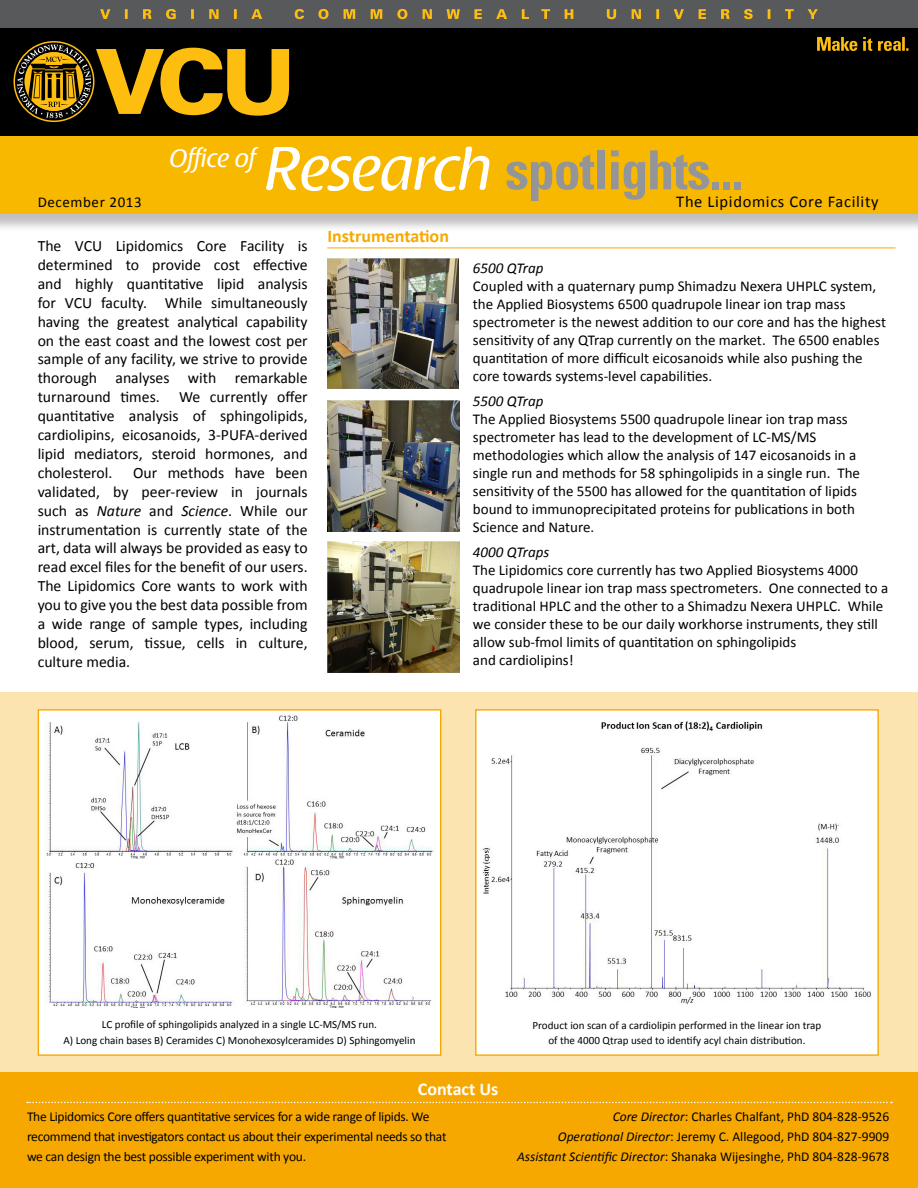
<style>
.page{position:relative;width:918px;height:1188px;background:#fff}
.page>*{position:absolute;margin:0;border:0;box-sizing:border-box;transform-origin:0 0}
.t1{font:700 condensed 53.85px "Univers LT Std";letter-spacing:-.02em;color:#939598}
.t2{font:24.9px "Raspoutine Classic";color:#fff}
.t3{font:700 18px "Calibri";color:#f7a800}
.t4{font:700 18px "Calibri";color:#fff}
.t5{font:16.5px "Calibri";letter-spacing:.04em;color:#000}
.t6{font:15.75px/18.9px "Calibri";color:#000;text-align:justify}
.t7{font:15px/18px "Calibri";color:#000}
.t8{font:15px "Calibri";letter-spacing:.04em;color:#000}
.t9{font:13.5px/19.8px "Calibri";letter-spacing:-.02em;color:#000}
.t10{font:13.5px "Calibri";color:#000}
.t11{font:11.1px/15.3px "Calibri";color:#000;text-align:center}
.s1{font-family:"Raspoutine Classic";font-weight:400;font-stretch:normal;font-size:61.35px;color:#fff}
.s2{font-style:italic}
</style>
<div class="page">
<div style="left:0;top:692px;width:918px;height:496px;background:#fce4b0"></div>
<div style="left:0;top:1072px;width:918px;height:116px;background:#f7a800"></div>
<hr style="left:327px;top:248px;width:569px;height:1px;background:#f7a800">
<svg style="left:27px;top:1102px;width:865px;height:1px"></svg>
<div style="left:0;top:58px;width:918px;height:174px;background:#000;opacity:.25"></div>
<div style="left:0;top:57px;width:918px;height:157px;background:#f8b800"></div>
<div style="left:0;top:0;width:918px;height:28px;background:#58595b"></div>
<div style="left:0;top:28px;width:918px;height:108px;background:#000"></div>
<svg style="left:100px;top:9px;width:94px;height:10px"></svg>
<svg style="left:209px;top:9px;width:95px;height:10px"></svg>
<svg style="left:318px;top:9px;width:37px;height:10px"></svg>
<svg style="left:371px;top:9px;width:36px;height:10px"></svg>
<svg style="left:423px;top:9px;width:84px;height:10px"></svg>
<svg style="left:522px;top:9px;width:28px;height:10px"></svg>
<svg style="left:565px;top:9px;width:94px;height:10px"></svg>
<svg style="left:674px;top:9px;width:32px;height:10px"></svg>
<svg style="left:721px;top:9px;width:32px;height:10px"></svg>
<svg style="left:768px;top:9px;width:50px;height:10px"></svg>
<svg style="left:817px;top:37px;width:40px;height:14px"></svg>
<svg style="left:863px;top:37px;width:9px;height:14px"></svg>
<hr style="left:902px;top:37px;width:3px;height:14px;background:#febe10">
<svg style="left:878px;top:41px;width:31px;height:10px"></svg>
<svg style="left:15px;top:43px;width:274px;height:78px"></svg>
<img style="left:327px;top:259px;width:132px;height:130px">
<img style="left:327px;top:400px;width:132px;height:132px">
<img style="left:327px;top:542px;width:132px;height:131px">
<div style="left:38px;top:709px;width:403px;height:347px;background:#fff;border:1px solid #f7a800"></div>
<img style="left:46px;top:715px;width:387px;height:292px">
<div style="left:475px;top:709px;width:404px;height:347px;background:#fff;border:1px solid #f7a800"></div>
<img style="left:482px;top:721px;width:389px;height:284px">
<h1 class="t2" style="left:169px;top:145px;width:88px">Office of</h1>
<h1 class="t1" style="left:264px;top:137px;width:481px"><span class="s1">Research</span> spotlights...</h1>
<p class="t8" style="left:38px;top:193px;width:106px">December 2013</p>
<h2 class="t5" style="left:676px;top:191px;width:204px">The Lipidomics Core Facility</h2>
<p class="t6" style="left:38px;top:236px;width:272px">The VCU Lipidomics Core Facility is determined to provide cost effective and highly quantitative lipid analysis for VCU faculty. While simultaneously having the greatest analytical capability on the east coast and the lowest cost per sample of any facility, we strive to provide thorough analyses with remarkable turnaround times. We currently offer quantitative analysis of sphingolipids, cardiolipins, eicosanoids, 3-PUFA-derived lipid mediators, steroid hormones, and cholesterol.</p>
<h3 class="t3" style="left:327px;top:224px;width:123px">Instrumentation</h3>
<p class="t7" style="left:473px;top:259px;width:415px"><span class="s2">6500 QTrap<br></span>Coupled with a quaternary pump Shimadzu Nexera UHPLC system, the Applied Biosystems 6500 quadrupole linear ion trap mass spectrometer is the newest addition to our core and has the highest sensitivity of any QTrap currently on the market. The 6500 enables quantitation of more difficult eicosanoids while also pushing the core towards systems-level capabilities.</p>
<p class="t7" style="left:473px;top:392px;width:389px"><span class="s2">5500 QTrap<br></span>The Applied Biosystems 5500 quadrupole linear ion trap mass spectrometer has lead to the development of LC-MS/MS methodologies which allow the analysis of 147 eicosanoids in a single run and methods for 58 sphingolipids in a single run. The sensitivity of the 5500 has allowed for the quantitation of lipids bound to immunoprecipitated proteins for publications in both Science and Nature.</p>
<p class="t7" style="left:473px;top:543px;width:417px"><span class="s2">4000 QTraps<br></span>The Lipidomics core currently has two Applied Biosystems 4000 quadrupole linear ion trap mass spectrometers. One connected to a traditional HPLC and the other to a Shimadzu Nexera UHPLC. While we consider these to be our daily workhorse instruments, they still allow sub-fmol limits of quantitation on sphingolipids<br>and cardiolipins!</p>
<p class="t6" style="left:38px;top:463px;width:272px;text-indent:96px">Our methods have been validated, by peer-review in journals such as <span class="s2">Nature</span> and <span class="s2">Science</span>. While our instrumentation is currently state of the art, data will always be provided as easy to read excel files for the benefit of our users.<br>The Lipidomics Core wants to work with you to give you the best data possible from a wide range of sample types, including blood, serum, tissue, cells in culture, culture media.</p>
<p class="t11" style="left:63px;top:1017px;width:354px">LC profile of sphingolipids analyzed in a single LC-MS/MS run.<br>A) Long chain bases B) Ceramides C) Monohexosylceramides D) Sphingomyelin</p>
<p class="t11" style="left:533px;top:1017px;width:290px">Product ion scan of a cardiolipin performed in the linear ion trap of the 4000 Qtrap used to identify acyl chain distribution.</p>
<h4 class="t4" style="left:418px;top:1077px;width:82px">Contact Us</h4>
<p class="t9" style="left:27px;top:1107px;width:421px">The Lipidomics Core offers quantitative services for a wide range of lipids. We recommend that investigators contact us about their experimental needs so that we can design the best possible experiment with you.</p>
<p class="t10" style="left:613px;top:1108px;width:278px"><span class="s2">Core Director</span>: Charles Chalfant, PhD 804-828-9526</p>
<p class="t10" style="left:558px;top:1128px;width:333px"><span class="s2">Operational Director</span>: Jeremy C. Allegood, PhD 804-827-9909</p>
<p class="t10" style="left:517px;top:1148px;width:374px"><span class="s2">Assistant Scientific Director</span>: Shanaka Wijesinghe, PhD 804-828-9678</p>
</div>
